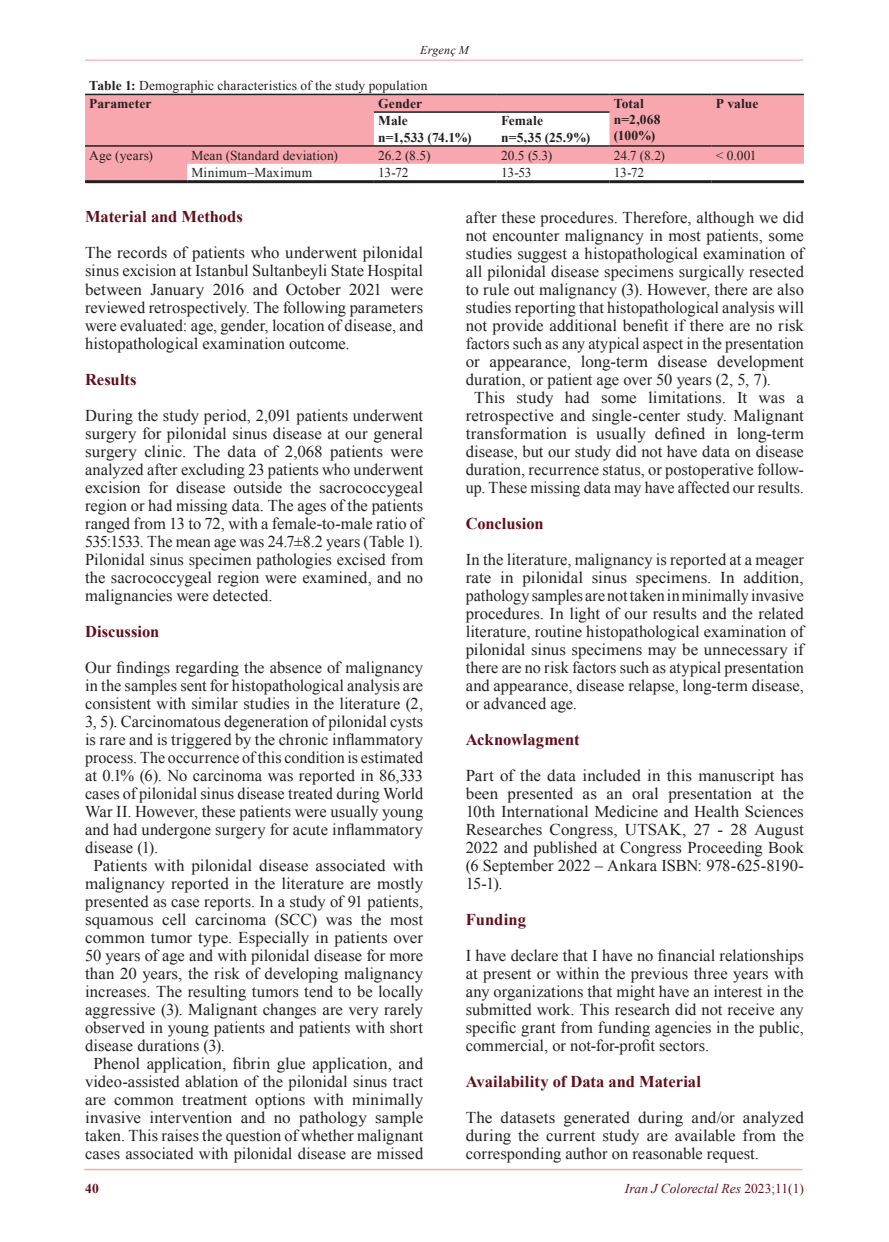
<style>
.page{position:relative;width:889px;height:1242px;background:#fff}
.page>*{position:absolute;margin:0;border:0;box-sizing:border-box;transform-origin:0 0}
.t1{font:16.5px/18px "Times New Roman";color:#231f20;text-align:justify}
.t2{font:700 16.5px "Times New Roman";color:#600f1b}
.t3{font:13.5px/17.7px "Times New Roman";letter-spacing:.005em;color:#231f20}
.t4{font:700 13.5px/16.2px "Times New Roman";letter-spacing:.005em;color:#231f20}
.t5{font:italic 13.5px "Times New Roman";color:#600f1b}
.t6{font:13.5px "Times New Roman";letter-spacing:.025em;color:#231f20}
.t7{font:700 13.5px "Times New Roman";color:#600f1b}
.t8{font:italic 12px "Times New Roman";letter-spacing:.01em;color:#231f20}
.s1{font-weight:700}
.s2{font-style:normal}
</style>
<div class="page">
<hr style="left:85px;top:60px;width:718px;height:1px;background:#f7a7ad">
<hr style="left:84px;top:1168px;width:718px;height:2px;background:#f7a7ad">
<svg style="left:85px;top:95px;width:719px;height:85px;fill:#f7a7ad"></svg>
<hr style="left:85px;top:94px;width:102px;height:1px;background:#231f20">
<hr style="left:187px;top:94px;width:187px;height:1px;background:#231f20">
<hr style="left:85px;top:145px;width:102px;height:2px;background:#231f20">
<hr style="left:187px;top:145px;width:187px;height:2px;background:#231f20">
<hr style="left:374px;top:94px;width:123px;height:1px;background:#231f20">
<hr style="left:497px;top:94px;width:112px;height:1px;background:#231f20">
<hr style="left:609px;top:94px;width:102px;height:1px;background:#231f20">
<hr style="left:711px;top:94px;width:93px;height:1px;background:#231f20">
<hr style="left:609px;top:145px;width:102px;height:2px;background:#231f20">
<hr style="left:711px;top:145px;width:93px;height:2px;background:#231f20">
<hr style="left:374px;top:111px;width:123px;height:2px;background:#231f20">
<hr style="left:497px;top:111px;width:112px;height:2px;background:#231f20">
<hr style="left:374px;top:145px;width:123px;height:2px;background:#231f20">
<hr style="left:497px;top:145px;width:112px;height:2px;background:#231f20">
<hr style="left:85px;top:180px;width:102px;height:3px;background:#231f20">
<hr style="left:187px;top:180px;width:187px;height:3px;background:#231f20">
<hr style="left:374px;top:180px;width:123px;height:3px;background:#231f20">
<hr style="left:497px;top:180px;width:112px;height:3px;background:#231f20">
<hr style="left:609px;top:180px;width:102px;height:3px;background:#231f20">
<hr style="left:711px;top:180px;width:93px;height:3px;background:#231f20">
<p class="t8" style="left:420px;top:42px;width:50px">Ergenç M</p>
<p class="t3" style="left:89px;top:77px;width:339px"><span class="s1">Table 1:</span> Demographic characteristics of the study population<br><span class="s1">Parameter</span></p>
<p class="t4" style="left:378px;top:95px;width:45px">Gender</p>
<p class="t4" style="left:614px;top:95px;width:48px">Total n=2,068 (100%)</p>
<p class="t4" style="left:716px;top:95px;width:44px">P value</p>
<p class="t4" style="left:378px;top:112px;width:95px">Male<br>n=1,533 (74.1%)</p>
<p class="t4" style="left:501px;top:112px;width:91px">Female<br>n=5,35 (25.9%)</p>
<p class="t3" style="left:89px;top:146px;width:65px">Age (years)</p>
<p class="t3" style="left:191px;top:146px;width:148px">Mean (Standard deviation)</p>
<p class="t3" style="left:378px;top:146px;width:54px">26.2 (8.5)</p>
<p class="t3" style="left:501px;top:146px;width:53px">20.5 (5.3)</p>
<p class="t3" style="left:614px;top:146px;width:53px">24.7 (8.2)</p>
<p class="t3" style="left:716px;top:146px;width:42px">&lt; 0.001</p>
<p class="t6" style="left:191px;top:164px;width:122px">Minimum–Maximum</p>
<p class="t3" style="left:378px;top:164px;width:32px">13-72</p>
<p class="t3" style="left:501px;top:164px;width:32px">13-53</p>
<p class="t3" style="left:614px;top:164px;width:32px">13-72</p>
<p class="t2" style="left:85px;top:205px;width:159px">Material and Methods</p>
<p class="t1" style="left:85px;top:244px;width:340px">The records of patients who underwent pilonidal sinus excision at Istanbul Sultanbeyli State Hospital between January 2016 and October 2021 were reviewed retrospectively. The following parameters were evaluated: age, gender, location of disease, and histopathological examination outcome.</p>
<p class="t2" style="left:85px;top:367px;width:53px">Results</p>
<p class="t1" style="left:85px;top:406px;width:340px">During the study period, 2,091 patients underwent surgery for pilonidal sinus disease at our general surgery clinic. The data of 2,068 patients were analyzed after excluding 23 patients who underwent excision for disease outside the sacrococcygeal region or had missing data. The ages of the patients ranged from 13 to 72, with a female-to-male ratio of 535:1533. The mean age was 24.7±8.2 years (Table 1).<br>Pilonidal sinus specimen pathologies excised from the sacrococcygeal region were examined, and no malignancies were detected.</p>
<p class="t2" style="left:85px;top:619px;width:76px">Discussion</p>
<p class="t1" style="left:85px;top:658px;width:340px">Our findings regarding the absence of malignancy</p>
<p class="t1" style="left:85px;top:676px;width:339px">in the samples sent for histopathological analysis are</p>
<p class="t1" style="left:85px;top:694px;width:340px">consistent with similar studies in the literature (2,</p>
<p class="t1" style="left:85px;top:712px;width:340px">3, 5). Carcinomatous degeneration of pilonidal cysts</p>
<p class="t1" style="left:85px;top:730px;width:340px">is rare and is triggered by the chronic inflammatory</p>
<p class="t1" style="left:85px;top:748px;width:340px">process. The occurrence of this condition is estimated</p>
<p class="t1" style="left:85px;top:766px;width:339px">at 0.1% (6). No carcinoma was reported in 86,333</p>
<p class="t1" style="left:85px;top:784px;width:340px">cases of pilonidal sinus disease treated during World</p>
<p class="t1" style="left:85px;top:802px;width:340px">War II. However, these patients were usually young</p>
<p class="t1" style="left:85px;top:820px;width:340px">and had undergone surgery for acute inflammatory</p>
<p class="t1" style="left:85px;top:838px;width:75px">disease (1).</p>
<p class="t1" style="left:94px;top:856px;width:331px">Patients with pilonidal disease associated with</p>
<p class="t1" style="left:85px;top:874px;width:340px">malignancy reported in the literature are mostly</p>
<p class="t1" style="left:85px;top:892px;width:340px">presented as case reports. In a study of 91 patients,</p>
<p class="t1" style="left:85px;top:910px;width:340px">squamous cell carcinoma (SCC) was the most</p>
<p class="t1" style="left:85px;top:928px;width:340px">common tumor type. Especially in patients over</p>
<p class="t1" style="left:85px;top:946px;width:340px">50 years of age and with pilonidal disease for more</p>
<p class="t1" style="left:85px;top:964px;width:340px">than 20 years, the risk of developing malignancy</p>
<p class="t1" style="left:85px;top:982px;width:340px">increases. The resulting tumors tend to be locally</p>
<p class="t1" style="left:85px;top:1000px;width:340px">aggressive (3). Malignant changes are very rarely</p>
<p class="t1" style="left:85px;top:1018px;width:340px">observed in young patients and patients with short</p>
<p class="t1" style="left:85px;top:1036px;width:141px">disease durations (3).</p>
<p class="t1" style="left:94px;top:1054px;width:331px">Phenol application, fibrin glue application, and</p>
<p class="t1" style="left:85px;top:1072px;width:340px">video-assisted ablation of the pilonidal sinus tract</p>
<p class="t1" style="left:85px;top:1090px;width:340px">are common treatment options with minimally</p>
<p class="t1" style="left:85px;top:1108px;width:340px">invasive intervention and no pathology sample</p>
<p class="t1" style="left:85px;top:1126px;width:340px">taken. This raises the question of whether malignant</p>
<p class="t1" style="left:85px;top:1144px;width:340px">cases associated with pilonidal disease are missed</p>
<p class="t1" style="left:466px;top:208px;width:340px">after these procedures. Therefore, although we did</p>
<p class="t1" style="left:466px;top:226px;width:340px">not encounter malignancy in most patients, some</p>
<p class="t1" style="left:466px;top:244px;width:340px">studies suggest a histopathological examination of</p>
<p class="t1" style="left:466px;top:262px;width:340px">all pilonidal disease specimens surgically resected</p>
<p class="t1" style="left:466px;top:280px;width:340px">to rule out malignancy (3). However, there are also</p>
<p class="t1" style="left:466px;top:298px;width:339px">studies reporting that histopathological analysis will</p>
<p class="t1" style="left:466px;top:316px;width:340px">not provide additional benefit if there are no risk</p>
<p class="t1" style="left:466px;top:334px;width:340px">factors such as any atypical aspect in the presentation</p>
<p class="t1" style="left:466px;top:352px;width:340px">or appearance, long-term disease development</p>
<p class="t1" style="left:466px;top:370px;width:307px">duration, or patient age over 50 years (2, 5, 7).</p>
<p class="t1" style="left:474px;top:388px;width:331px">This study had some limitations. It was a</p>
<p class="t1" style="left:466px;top:406px;width:340px">retrospective and single-center study. Malignant</p>
<p class="t1" style="left:466px;top:424px;width:340px">transformation is usually defined in long-term</p>
<p class="t1" style="left:466px;top:442px;width:340px">disease, but our study did not have data on disease</p>
<p class="t1" style="left:466px;top:460px;width:340px">duration, recurrence status, or postoperative follow-</p>
<p class="t1" style="left:466px;top:478px;width:340px">up. These missing data may have affected our results.</p>
<p class="t2" style="left:466px;top:512px;width:79px">Conclusion</p>
<p class="t1" style="left:466px;top:550px;width:340px">In the literature, malignancy is reported at a meager rate in pilonidal sinus specimens. In addition, pathology samples are not taken in minimally invasive procedures. In light of our results and the related literature, routine histopathological examination of pilonidal sinus specimens may be unnecessary if there are no risk factors such as atypical presentation and appearance, disease relapse, long-term disease, or advanced age.</p>
<p class="t2" style="left:466px;top:728px;width:115px">Acknowlagment</p>
<p class="t1" style="left:466px;top:766px;width:340px">Part of the data included in this manuscript has been presented as an oral presentation at the 10th International Medicine and Health Sciences Researches Congress, UTSAK, 27 - 28 August 2022 and published at Congress Proceeding Book (6 September 2022 – Ankara ISBN: 978-625-8190- 15-1).</p>
<p class="t2" style="left:466px;top:908px;width:62px">Funding</p>
<p class="t1" style="left:466px;top:946px;width:340px">I have declare that I have no financial relationships at present or within the previous three years with any organizations that might have an interest in the submitted work. This research did not receive any specific grant from funding agencies in the public, commercial, or not-for-profit sectors.</p>
<p class="t2" style="left:466px;top:1070px;width:237px">Availability of Data and Material</p>
<p class="t1" style="left:466px;top:1108px;width:340px">The datasets generated during and/or analyzed during the current study are available from the corresponding author on reasonable request.</p>
<p class="t7" style="left:85px;top:1179px;width:15px">40</p>
<p class="t5" style="left:625px;top:1179px;width:180px">Iran J Colorectal Res <span class="s2">2023;11(1)</span></p>
</div>
